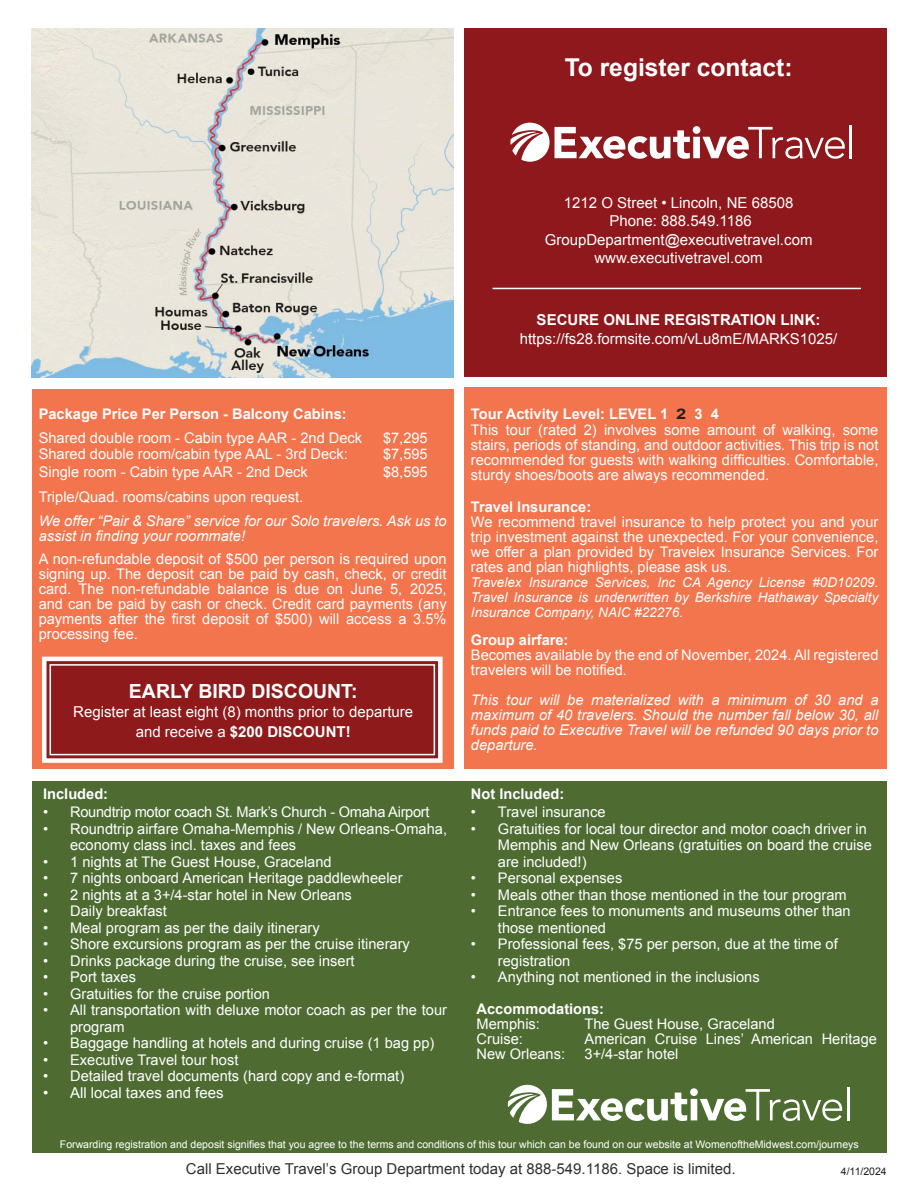
<style>
.page{position:relative;width:918px;height:1188px;background:#fff}
.page>*{position:absolute;margin:0;border:0;box-sizing:border-box;transform-origin:0 0}
.t1{font:700 24.6px "Arial";color:#fff}
.t2{font:700 19.5px "Arial";color:#fff}
.t3{font:15px/18.3px "Arial";color:#fff;text-align:center}
.t4{font:15px "Arial";color:#2e2f2e}
.t5{font:700 15px "Arial";color:#fff}
.t6{font:14.7px/15px "Arial";color:#fff}
.t7{font:italic 14.7px/15px "Arial";color:#fff}
.t8{font:700 14.7px "Arial";color:#fff}
.t9{font:14.7px "Arial";letter-spacing:-.02em;color:#fff}
.t10{font:italic 13.5px/15px "Arial";color:#fff;text-align:justify}
.t11{font:10.5px "Arial";color:#fff}
.t12{font:10.5px "Arial";color:#231f20}
.s1{font-weight:700}
.s2{font-weight:400}
.s3{color:#231f20}
</style>
<div class="page">
<div style="left:464px;top:388px;width:422px;height:381px;background:#f3754e"></div>
<img style="left:31px;top:28px;width:423px;height:349px">
<div style="left:32px;top:781px;width:854px;height:371px;background:#4e6c32"></div>
<div style="left:32px;top:389px;width:422px;height:380px;background:#f3754e"></div>
<div style="left:464px;top:28px;width:422px;height:349px;background:#8e181b"></div>
<svg style="left:510px;top:123px;width:335px;height:39px"></svg>
<hr style="left:849px;top:125px;width:3px;height:33px;background:#fff">
<hr style="left:493px;top:288px;width:368px;height:1px;background:#fff">
<svg style="left:42px;top:656px;width:401px;height:107px;background:#b36162"></svg>
<div style="left:50px;top:664px;width:385px;height:91px;border:2px solid #fff"></div>
<div style="left:55px;top:683px;width:377px;height:66px;background:#8f1a1c"></div>
<svg style="left:508px;top:1085px;width:334px;height:39px"></svg>
<hr style="left:847px;top:1087px;width:2px;height:33px;background:#fff">
<p class="t1" style="left:565px;top:51px;width:229px">To register contact:</p>
<p class="t3" style="left:564px;top:194px;width:231px">1212 O Street • Lincoln, NE 68508</p>
<p class="t3" style="left:610px;top:212px;width:144px">Phone: 888.549.1186</p>
<p class="t3" style="left:545px;top:230px;width:269px">GroupDepartment@executivetravel.com www.executivetravel.com</p>
<p class="t3" style="left:520px;top:310px;width:319px;line-height:19.5px"><span class="s1">SECURE ONLINE REGISTRATION LINK: </span>https://fs28.formsite.com/vLu8mE/MARKS1025/</p>
<p class="t8" style="left:39px;top:404px;width:310px">Package Price Per Person - Balcony Cabins:</p>
<p class="t6" style="left:39px;top:430px;width:325px">Shared double room - Cabin type AAR - 2nd Deck</p>
<p class="t6" style="left:383px;top:430px;width:46px">$7,295</p>
<p class="t6" style="left:39px;top:446px;width:311px">Shared double room/cabin type AAL - 3rd Deck:</p>
<p class="t6" style="left:383px;top:446px;width:46px">$7,595</p>
<p class="t6" style="left:39px;top:464px;width:271px">Single room - Cabin type AAR - 2nd Deck</p>
<p class="t6" style="left:383px;top:464px;width:46px">$8,595</p>
<p class="t6" style="left:39px;top:489px;width:266px">Triple/Quad. rooms/cabins upon request.</p>
<p class="t7" style="left:39px;top:513px;width:409px">We offer “Pair &amp; Share” service for our Solo travelers. Ask us to assist in finding your roommate!</p>
<p class="t6" style="left:39px;top:552px;width:409px;text-align:justify">A non-refundable deposit of $500 per person is required upon signing up. The deposit can be paid by cash, check, or credit card. The non-refundable balance is due on June 5, 2025, and can be paid by cash or check. Credit card payments (any payments after the first deposit of $500) will access a 3.5% processing fee.</p>
<p class="t2" style="left:129px;top:678px;width:230px">EARLY BIRD DISCOUNT:</p>
<p class="t3" style="left:73px;top:703px;width:342px">Register at least eight (8) months prior to departure</p>
<p class="t5" style="left:136px;top:721px;width:217px"><span class="s2">and receive a</span> $200 DISCOUNT!</p>
<p class="t8" style="left:43px;top:784px;width:67px">Included:</p>
<p class="t9" style="left:43px;top:802px;width:388px">• Roundtrip motor coach St. Mark’s Church - Omaha Airport</p>
<p class="t6" style="left:70px;top:821px;width:378px;line-height:16.5px;text-indent:-27px">• Roundtrip airfare Omaha-Memphis / New Orleans-Omaha, economy class incl. taxes and fees</p>
<p class="t6" style="left:43px;top:854px;width:290px">• 1 nights at The Guest House, Graceland</p>
<p class="t6" style="left:43px;top:871px;width:361px">• 7 nights onboard American Heritage paddlewheeler</p>
<p class="t6" style="left:43px;top:887px;width:310px">• 2 nights at a 3+/4-star hotel in New Orleans</p>
<p class="t6" style="left:43px;top:904px;width:125px">• Daily breakfast</p>
<p class="t6" style="left:43px;top:920px;width:278px">• Meal program as per the daily itinerary</p>
<p class="t6" style="left:43px;top:937px;width:368px">• Shore excursions program as per the cruise itinerary</p>
<p class="t6" style="left:43px;top:953px;width:313px">• Drinks package during the cruise, see insert</p>
<p class="t6" style="left:43px;top:970px;width:94px">• Port taxes</p>
<p class="t6" style="left:43px;top:986px;width:228px">• Gratuities for the cruise portion</p>
<p class="t6" style="left:70px;top:1002px;width:378px;line-height:16.5px;text-indent:-27px">• All transportation with deluxe motor coach as per the tour program</p>
<p class="t6" style="left:43px;top:1036px;width:393px">• Baggage handling at hotels and during cruise (1 bag pp)</p>
<p class="t6" style="left:43px;top:1052px;width:197px">• Executive Travel tour host</p>
<p class="t6" style="left:43px;top:1069px;width:363px">• Detailed travel documents (hard copy and e-format)</p>
<p class="t3" style="left:43px;top:1084px;width:182px">• All local taxes and fees</p>
<p class="t8" style="left:471px;top:404px;width:250px">Tour Activity Level: LEVEL 1 <span class="s3">2</span> 3 4</p>
<p class="t6" style="left:471px;top:423px;width:409px;text-align:justify">This tour (rated 2) involves some amount of walking, some stairs, periods of standing, and outdoor activities. This trip is not recommended for guests with walking difficulties. Comfortable, sturdy shoes/boots are always recommended.</p>
<p class="t8" style="left:471px;top:497px;width:122px">Travel Insurance:</p>
<p class="t6" style="left:471px;top:514px;width:409px;text-align:justify">We recommend travel insurance to help protect you and your trip investment against the unexpected. For your convenience, we offer a plan provided by Travelex Insurance Services. For rates and plan highlights, please ask us.</p>
<p class="t10" style="left:471px;top:575px;width:409px">Travelex Insurance Services, Inc CA Agency License #0D10209.<br>Travel Insurance is underwritten by Berkshire Hathaway Specialty Insurance Company, NAIC #22276.</p>
<p class="t8" style="left:471px;top:630px;width:99px">Group airfare:</p>
<p class="t6" style="left:471px;top:648px;width:409px">Becomes available by the end of November, 2024. All registered travelers will be notified.</p>
<p class="t7" style="left:471px;top:692px;width:409px;text-align:justify">This tour will be materialized with a minimum of 30 and a maximum of 40 travelers. Should the number fall below 30, all funds paid to Executive Travel will be refunded 90 days prior to departure.</p>
<p class="t8" style="left:471px;top:784px;width:95px">Not Included:</p>
<p class="t6" style="left:471px;top:805px;width:136px">• Travel insurance</p>
<p class="t6" style="left:498px;top:821px;width:375px;line-height:16.5px;text-indent:-27px">• Gratuities for local tour director and motor coach driver in<br>Memphis and New Orleans (gratuities on board the cruise are included!)</p>
<p class="t6" style="left:471px;top:871px;width:153px">• Personal expenses</p>
<p class="t6" style="left:471px;top:887px;width:377px">• Meals other than those mentioned in the tour program</p>
<p class="t6" style="left:498px;top:903px;width:354px;line-height:16.5px;text-indent:-27px">• Entrance fees to monuments and museums other than those mentioned</p>
<p class="t6" style="left:498px;top:936px;width:341px;line-height:16.5px;text-indent:-27px">• Professional fees, $75 per person, due at the time of registration</p>
<p class="t6" style="left:471px;top:970px;width:290px">• Anything not mentioned in the inclusions</p>
<p class="t8" style="left:477px;top:999px;width:129px">Accommodations:</p>
<p class="t6" style="left:477px;top:1017px;width:65px">Memphis:</p>
<p class="t6" style="left:585px;top:1017px;width:192px">The Guest House, Graceland</p>
<p class="t6" style="left:477px;top:1032px;width:48px">Cruise:</p>
<p class="t6" style="left:585px;top:1032px;width:294px">American Cruise Lines’ American Heritage</p>
<p class="t6" style="left:477px;top:1047px;width:90px">New Orleans:</p>
<p class="t6" style="left:585px;top:1047px;width:95px">3+/4-star hotel</p>
<p class="t11" style="left:60px;top:1137px;width:800px">Forwarding registration and deposit signifies that you agree to the terms and conditions of this tour which can be found on our website at WomenoftheMidwest.com/journeys</p>
<p class="t4" style="left:186px;top:1159px;width:551px">Call Executive Travel’s Group Department today at 888-549.1186. Space is limited.</p>
<p class="t12" style="left:841px;top:1164px;width:47px">4/11/2024</p>
</div>
